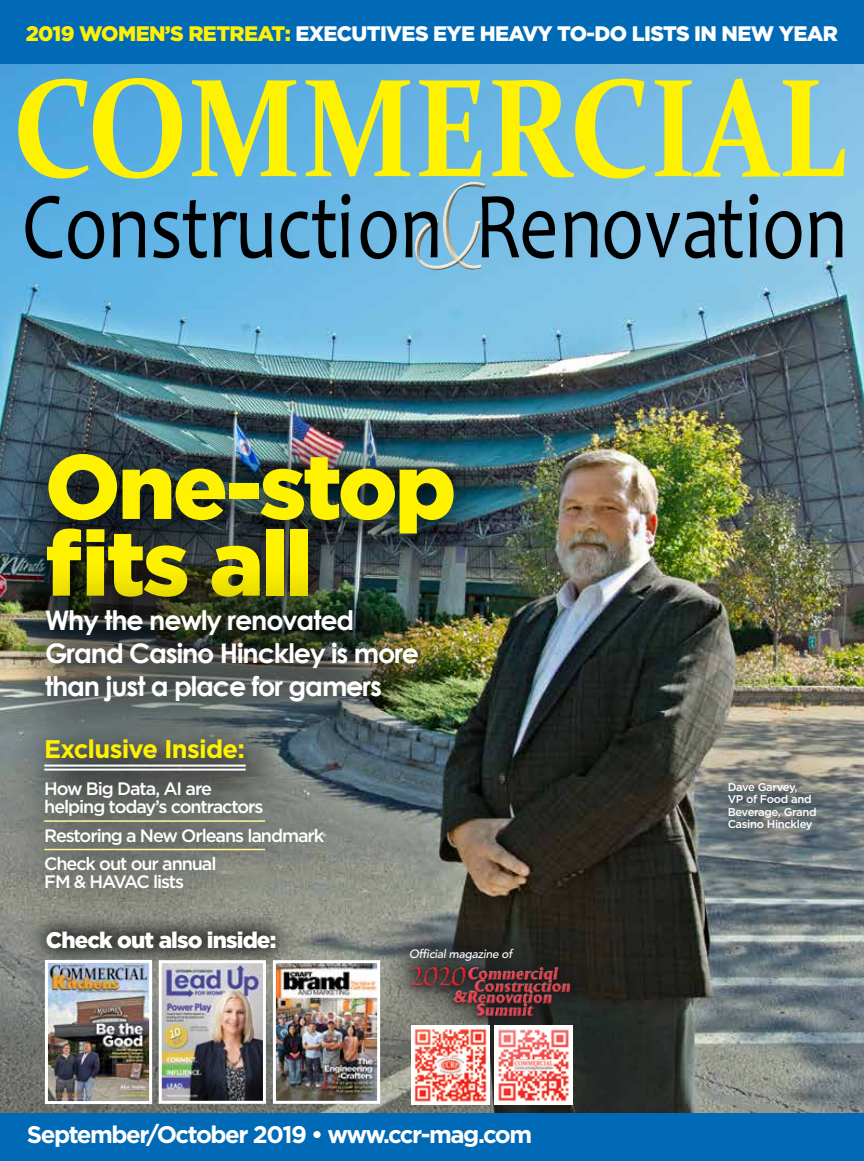
<style>
.page{position:relative;width:864px;height:1161px;background:#fff}
.page>*{position:absolute;margin:0;border:0;box-sizing:border-box;transform-origin:0 0}
.t1{font:900 91.05px/76.8px "Gotham HTF";letter-spacing:-.03em;color:#fff200}
.t2{font:700 27px/33px "Century Gothic";letter-spacing:-.04em;color:#fff}
.t3{font:700 25.5px "Gotham";letter-spacing:-.03em;color:#fff200}
.t4{font:700 24px "Gotham HTF";letter-spacing:-.06em;color:#fff}
.t5{font:900 22.5px "Gotham HTF";letter-spacing:-.04em;color:#fff}
.t6{font:900 21px "Gotham HTF";letter-spacing:-.03em;color:#fff}
.t7{font:500 18px/18px "Gotham HTF";letter-spacing:-.06em;color:#fff}
.t8{font:italic 500 12px "Avenir";letter-spacing:-.02em;color:#fff}
.t9{font:500 11.25px/12.3px "Gotham HTF";letter-spacing:-.03em;color:#fff}
.s1{color:#fff200}
</style>
<div class="page">
<img style="left:0;top:63px;width:864px;height:1050px">
<svg style="left:0;top:995px;width:685px;height:118px;background:#52544f"></svg>
<svg style="left:18px;top:78px;width:827px;height:192px;background:#81b4a3"></svg>
<div style="left:0;top:690px;width:369px;height:250px;background:#000;opacity:.85"></div>
<div style="left:21px;top:715px;width:269px;height:102px;background:#000;opacity:.45"></div>
<hr style="left:44px;top:765px;width:202px;height:2px;background:#fff">
<hr style="left:44px;top:769px;width:202px;height:2px;background:#fff">
<hr style="left:44px;top:820px;width:221px;height:2px;background:#fff799">
<hr style="left:44px;top:849px;width:221px;height:1px;background:#fff799">
<div style="left:0;top:1113px;width:864px;height:48px;background:#006ab6"></div>
<svg style="left:25px;top:910px;width:272px;height:60px;background:#696a64"></svg>
<div style="left:0;top:0;width:864px;height:63px;background:#006ab6"></div>
<img style="left:49px;top:964px;width:99px;height:136px">
<div style="left:45px;top:960px;width:107px;height:144px;border:3px solid #fff"></div>
<img style="left:163px;top:964px;width:99px;height:136px">
<div style="left:159px;top:960px;width:107px;height:144px;border:3px solid #fff"></div>
<div style="left:677px;top:732px;width:187px;height:148px;background:#000;opacity:.2"></div>
<div style="left:374px;top:913px;width:231px;height:139px;background:#181b1c;opacity:.75"></div>
<img style="left:407px;top:959px;width:170px;height:68px">
<img style="left:494px;top:1026px;width:79px;height:78px">
<img style="left:411px;top:1026px;width:78px;height:78px">
<div style="left:4px;top:410px;width:493px;height:231px;background:#000;opacity:.45"></div>
<div style="left:0;top:557px;width:469px;height:196px;background:#000;opacity:.45"></div>
<img style="left:277px;top:964px;width:99px;height:136px">
<div style="left:273px;top:960px;width:107px;height:144px;border:3px solid #fff"></div>
<p class="t6" style="left:26px;top:22px;width:814px"><span class="s1">2019 WOMEN’S RETREAT:</span> EXECUTIVES EYE HEAVY TO-DO LISTS IN NEW YEAR</p>
<h1 class="t1" style="left:45px;top:446px;width:413px">One-stop fits all</h1>
<h2 class="t2" style="left:45px;top:603px;width:376px">Why the newly renovated<br>Grand Casino Hinckley is more than just a place for gamers</h2>
<h3 class="t3" style="left:44px;top:734px;width:202px">Exclusive Inside:</h3>
<p class="t7" style="left:44px;top:779px;width:221px">How Big Data, AI are helping today’s contractors</p>
<p class="t7" style="left:44px;top:820px;width:282px;line-height:28.8px">Restoring a New Orleans landmark<br>Check out our annual</p>
<p class="t7" style="left:44px;top:873px;width:141px">FM &amp; HAVAC lists</p>
<p class="t5" style="left:46px;top:927px;width:232px">Check out also inside:</p>
<p class="t8" style="left:409px;top:947px;width:105px">Official magazine of</p>
<h3 class="t4" style="left:27px;top:1120px;width:507px">September/October 2019 • www.ccr-mag.com</h3>
<p class="t9" style="left:728px;top:780px;width:90px">Dave Garvey,<br>VP of Food and<br>Beverage, Grand<br>Casino Hinckley</p>
</div>
